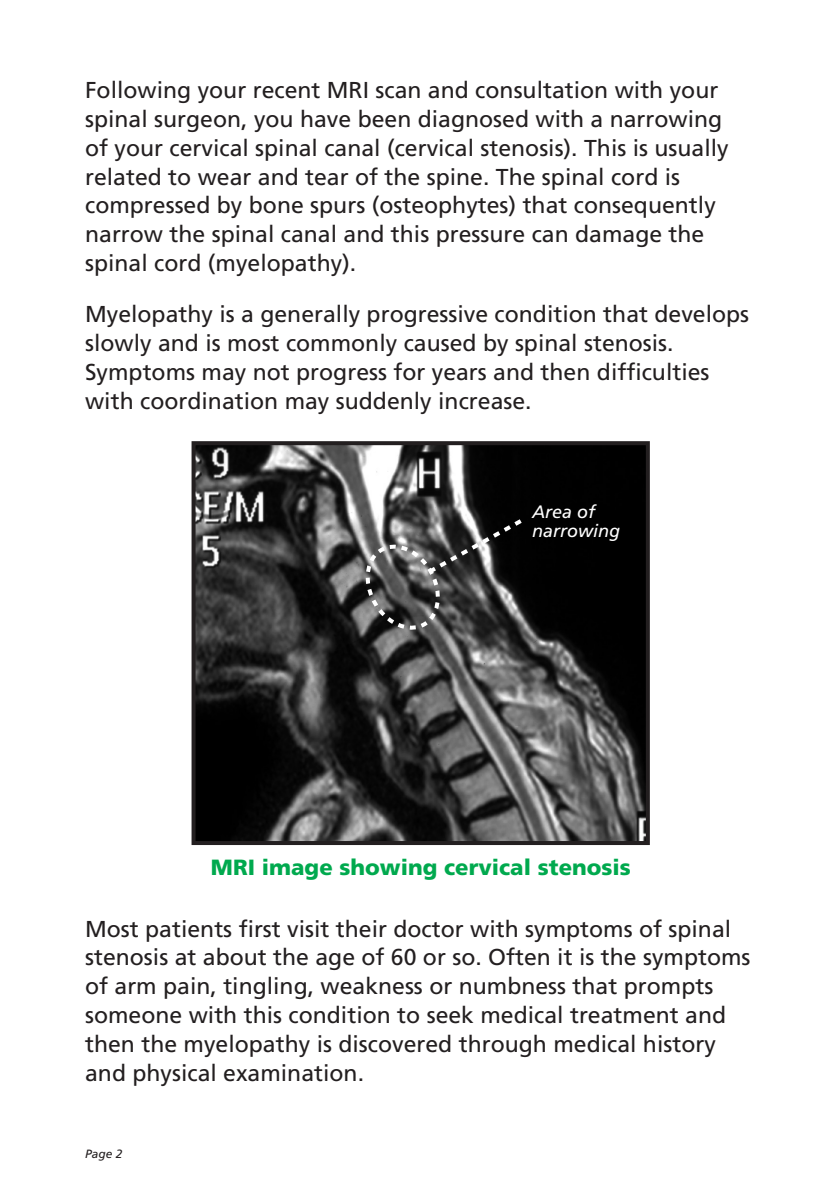
<style>
.page{position:relative;width:840px;height:1191px;background:#fff}
.page>*{position:absolute;margin:0;border:0;box-sizing:border-box;transform-origin:0 0}
.Body_text{font:23px/28.8px "Frutiger";color:#231f20}
.Subhead{font:900 22px "Frutiger";color:#00a94e}
.Annotation{font:italic 18px/19px "Frutiger";color:#fff}
.Page_Nos{font:italic 12px "Frutiger";color:#231f20}
</style>
<div class="page">
<img style="left:196px;top:446px;width:448px;height:394px">
<div style="left:191px;top:441px;width:458px;height:404px;border:4px solid #231f20"></div>
<svg style="left:365px;top:515px;width:161px;height:116px"></svg>
<p class="Body_text" style="left:85px;top:76px;width:644px">Following your recent MRI scan and consultation with your spinal surgeon, you have been diagnosed with a narrowing of your cervical spinal canal (cervical stenosis). This is usually related to wear and tear of the spine. The spinal cord is compressed by bone spurs (osteophytes) that consequently narrow the spinal canal and this pressure can damage the spinal cord (myelopathy).</p>
<p class="Body_text" style="left:85px;top:300px;width:665px">Myelopathy is a generally progressive condition that develops slowly and is most commonly caused by spinal stenosis.<br>Symptoms may not progress for years and then difficulties with coordination may suddenly increase.</p>
<p class="Annotation" style="left:531px;top:502px;width:90px">Area of narrowing</p>
<p class="Subhead" style="left:211px;top:853px;width:421px">MRI image showing cervical stenosis</p>
<p class="Body_text" style="left:85px;top:914px;width:666px">Most patients first visit their doctor with symptoms of spinal stenosis at about the age of 60 or so. Often it is the symptoms of arm pain, tingling, weakness or numbness that prompts someone with this condition to seek medical treatment and then the myelopathy is discovered through medical history and physical examination.</p>
<p class="Page_Nos" style="left:85px;top:1147px;width:39px">Page 2</p>
</div>
